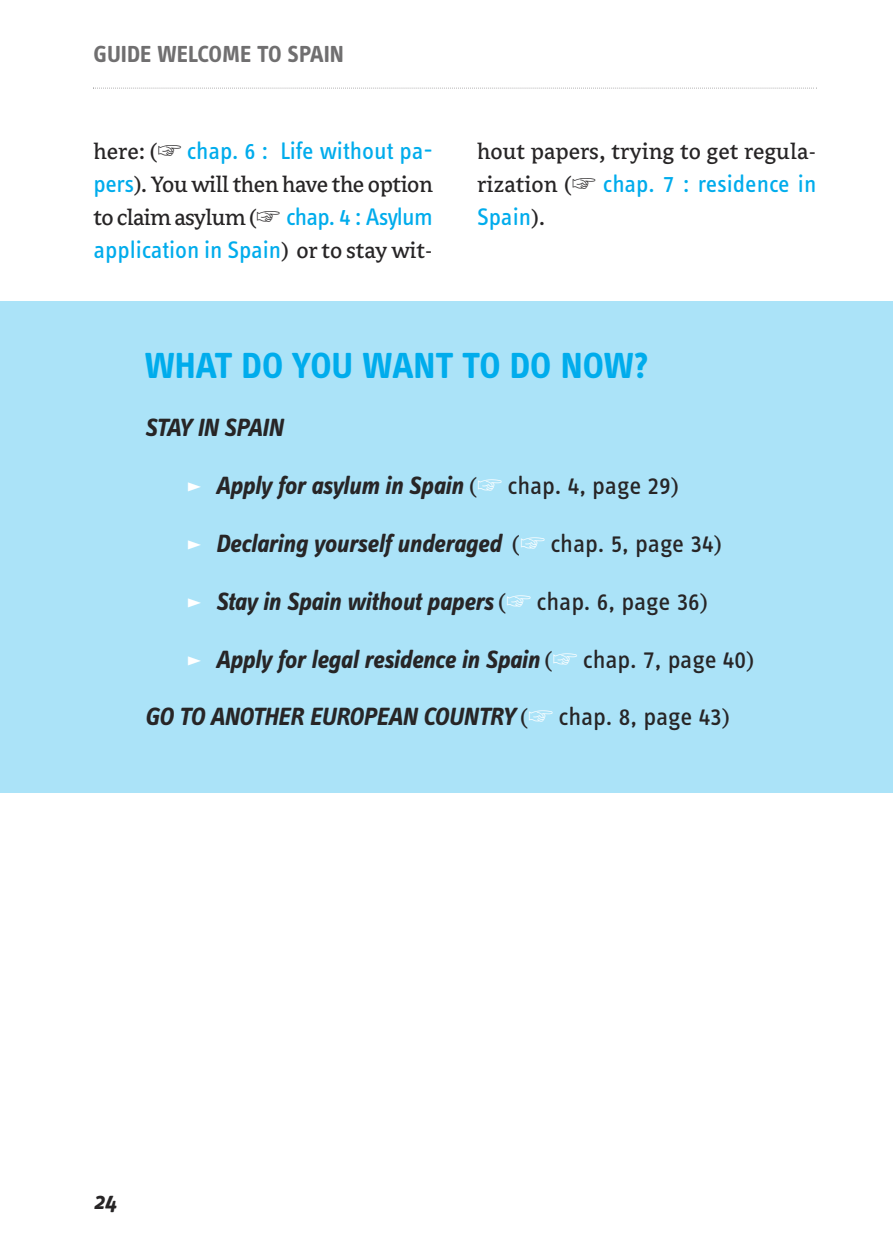
<style>
.page{position:relative;width:893px;height:1259px;background:#fff}
.page>*{position:absolute;margin:0;border:0;box-sizing:border-box;transform-origin:0 0}
.t1{font:37.5px "Info Text Bold Tf";color:#00acec}
.t2{font:italic 700 25.8px "Info Text";color:#272526}
.t3{font:italic 700 25.8px "Info Text";letter-spacing:-.02em;color:#272526}
.t4{font:24.6px/33px "Info Text Book Tf";letter-spacing:-.005em;color:#00acec}
.t5{font:24.6px/33px "Avance";letter-spacing:-.015em;color:#272526}
.t6{font:700 24px "Info Text";color:#706f70}
.t7{font:italic 700 24px "Info Text";color:#272526}
.s1{font-family:"Avance";color:#272526}
.s2{font-family:"MS P Mincho";color:#272526}
.s3{font-family:"Info Text Book Tf";color:#00acec}
.s4{font-family:"MS P Mincho"}
.s5{font-family:"Consolas";font-weight:400;font-style:normal;color:#fff}
.s6{font-family:"Avance";font-weight:400;font-style:normal}
.s7{font-family:"MS P Mincho";font-weight:400;font-style:normal;color:#fff}
.s8{font-family:"Info Text Book Tf";font-weight:400;font-style:normal}
</style>
<div class="page">
<div style="left:0;top:301px;width:893px;height:491px;background:#abe3f8"></div>
<svg style="left:93px;top:88px;width:724px;height:1px"></svg>
<p class="t6" style="left:94px;top:45px;width:252px">GUIDE WELCOME TO SPAIN</p>
<p class="t4" style="left:94px;top:136px;width:341px"><span class="s1">here: (</span><span class="s2">☞</span> chap. 6 : Life without pa-</p>
<p class="t5" style="left:94px;top:169px;width:341px"><span class="s3">pers</span>). You will then have the option to claim asylum (<span class="s4">☞</span> <span class="s3">chap. 4 : Asylum</span></p>
<p class="t4" style="left:94px;top:235px;width:341px">application in Spain<span class="s1">) or to stay wit-</span></p>
<p class="t5" style="left:477px;top:136px;width:341px">hout papers, trying to get regula-</p>
<p class="t4" style="left:477px;top:169px;width:341px"><span class="s1">rization (</span><span class="s2">☞</span> chap. 7 : residence in<br>Spain<span class="s1">).</span></p>
<h1 class="t1" style="left:145px;top:352px;width:505px">WHAT DO YOU WANT TO DO NOW?</h1>
<p class="t3" style="left:145px;top:418px;width:139px">STAY IN SPAIN</p>
<p class="t2" style="left:187px;top:476px;width:493px"><span class="s5">►</span> Apply for asylum in Spain <span class="s6">(</span><span class="s7">☞</span> <span class="s8">chap. 4, page 29</span><span class="s6">)</span></p>
<p class="t2" style="left:187px;top:533px;width:536px"><span class="s5">►</span> Declaring yourself underaged <span class="s6">(</span><span class="s7">☞</span> <span class="s8">chap. 5, page 34</span><span class="s6">)</span></p>
<p class="t2" style="left:187px;top:591px;width:522px"><span class="s5">►</span> Stay in Spain without papers <span class="s6">(</span><span class="s7">☞</span> <span class="s8">chap. 6, page 36</span><span class="s6">)</span></p>
<p class="t2" style="left:187px;top:649px;width:568px"><span class="s5">►</span> Apply for legal residence in Spain <span class="s6">(</span><span class="s7">☞</span> <span class="s8">chap. 7, page 40</span><span class="s6">)</span></p>
<p class="t2" style="left:145px;top:707px;width:586px">GO TO ANOTHER EUROPEAN COUNTRY <span class="s6">(</span><span class="s7">☞</span> <span class="s8">chap. 8, page 43</span><span class="s6">)</span></p>
<p class="t7" style="left:94px;top:1192px;width:25px">24</p>
</div>
